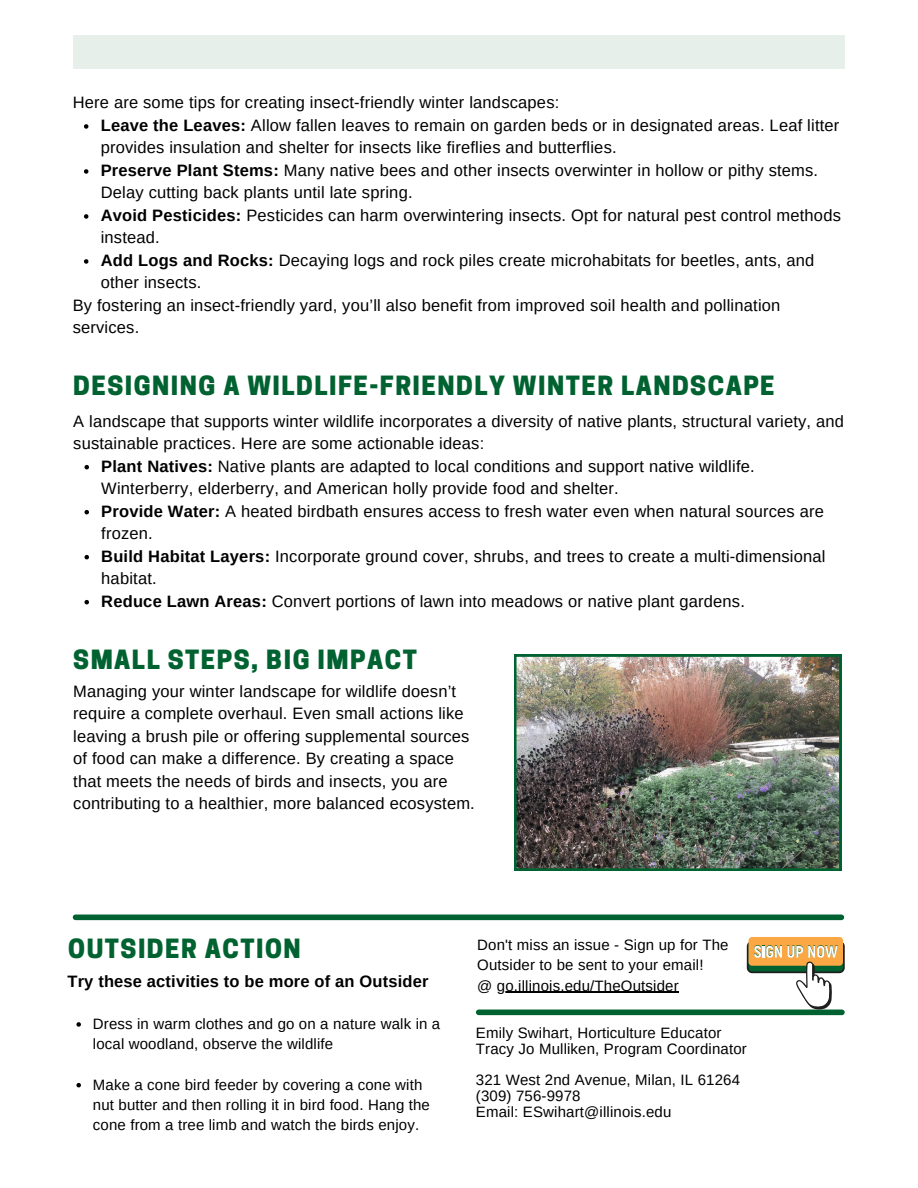
<style>
.page{position:relative;width:918px;height:1188px;background:#fff}
.page>*{position:absolute;margin:0;border:0;box-sizing:border-box;transform-origin:0 0}
.t1{font:800 24.9px "Cooper Hewitt";letter-spacing:.06em;color:#006230}
.t2{font:16.5px/22.5px "Arimo";letter-spacing:.01em;color:#000}
.t3{font:700 16.5px "Arimo";letter-spacing:.01em;color:#000}
.t4{font:15px/20.2px "Arimo";letter-spacing:.01em;color:#000}
.s1{font-weight:700}
</style>
<div class="page">
<div style="left:73px;top:36px;width:772px;height:33px;background:#e6efea"></div>
<div style="left:479px;top:1010px;width:363px;height:5px;background:#006230"></div>
<svg style="left:747px;top:941px;width:98px;height:32px"></svg>
<div style="left:749px;top:937px;width:94px;height:29px;background:#faa744;border-radius:4px"></div>
<svg style="left:754px;top:945px;width:84px;height:64px"></svg>
<div style="left:76px;top:915px;width:765px;height:5px;background:#006230"></div>
<img style="left:514px;top:655px;width:327px;height:216px">
<svg style="left:76px;top:1022px;width:5px;height:5px"></svg>
<svg style="left:76px;top:1083px;width:5px;height:4px"></svg>
<hr style="left:497px;top:992px;width:182px;height:1px;background:#000">
<svg style="left:84px;top:465px;width:5px;height:4px"></svg>
<svg style="left:84px;top:510px;width:5px;height:4px"></svg>
<svg style="left:84px;top:555px;width:5px;height:4px"></svg>
<svg style="left:84px;top:600px;width:5px;height:4px"></svg>
<svg style="left:84px;top:124px;width:4px;height:5px"></svg>
<svg style="left:84px;top:169px;width:4px;height:5px"></svg>
<svg style="left:84px;top:214px;width:4px;height:5px"></svg>
<svg style="left:84px;top:259px;width:4px;height:5px"></svg>
<h1 class="t2" style="left:73px;top:91px;width:488px">Here are some tips for creating insect-friendly winter landscapes:</h1>
<p class="t2" style="left:101px;top:114px;width:740px"><span class="s1">Leave the Leaves:</span> Allow fallen leaves to remain on garden beds or in designated areas. Leaf litter provides insulation and shelter for insects like fireflies and butterflies.</p>
<p class="t2" style="left:101px;top:159px;width:719px"><span class="s1">Preserve Plant Stems:</span> Many native bees and other insects overwinter in hollow or pithy stems.<br>Delay cutting back plants until late spring.</p>
<p class="t2" style="left:101px;top:204px;width:742px"><span class="s1">Avoid Pesticides:</span> Pesticides can harm overwintering insects. Opt for natural pest control methods instead.</p>
<h2 class="t2" style="left:101px;top:249px;width:715px"><span class="s1">Add Logs and Rocks:</span> Decaying logs and rock piles create microhabitats for beetles, ants, and other insects.</h2>
<p class="t2" style="left:73px;top:294px;width:709px">By fostering an insect-friendly yard, you’ll also benefit from improved soil health and pollination services.</p>
<p class="t1" style="left:73px;top:377px;width:703px">DESIGNING A WILDLIFE-FRIENDLY WINTER LANDSCAPE</p>
<p class="t2" style="left:73px;top:410px;width:772px">A landscape that supports winter wildlife incorporates a diversity of native plants, structural variety, and sustainable practices. Here are some actionable ideas:</p>
<h1 class="t2" style="left:101px;top:455px;width:655px"><span class="s1">Plant Natives:</span> Native plants are adapted to local conditions and support native wildlife.<br>Winterberry, elderberry, and American holly provide food and shelter.</h1>
<p class="t2" style="left:101px;top:500px;width:724px"><span class="s1">Provide Water:</span> A heated birdbath ensures access to fresh water even when natural sources are frozen.</p>
<p class="t2" style="left:101px;top:545px;width:726px"><span class="s1">Build Habitat Layers:</span> Incorporate ground cover, shrubs, and trees to create a multi-dimensional habitat.</p>
<p class="t2" style="left:101px;top:590px;width:645px"><span class="s1">Reduce Lawn Areas:</span> Convert portions of lawn into meadows or native plant gardens.</p>
<p class="t1" style="left:73px;top:650px;width:345px">SMALL STEPS, BIG IMPACT</p>
<p class="t2" style="left:73px;top:680px;width:403px">Managing your winter landscape for wildlife doesn’t require a complete overhaul. Even small actions like leaving a brush pile or offering supplemental sources of food can make a difference. By creating a space that meets the needs of birds and insects, you are contributing to a healthier, more balanced ecosystem.</p>
<p class="t1" style="left:68px;top:939px;width:234px">OUTSIDER ACTION</p>
<p class="t3" style="left:67px;top:972px;width:363px">Try these activities to be more of an Outsider</p>
<p class="t4" style="left:93px;top:1014px;width:349px">Dress in warm clothes and go on a nature walk in a local woodland, observe the wildlife</p>
<p class="t4" style="left:93px;top:1074px;width:339px">Make a cone bird feeder by covering a cone with nut butter and then rolling it in bird food. Hang the cone from a tree limb and watch the birds enjoy.</p>
<p class="t4" style="left:477px;top:935px;width:253px">Don't miss an issue - Sign up for The<br>Outsider to be sent to your email!</p>
<p class="t4" style="left:477px;top:975px;width:203px">@ go.illinois.edu/TheOutsider</p>
<p class="t4" style="left:476px;top:1023px;width:247px">Emily Swihart, Horticulture Educator</p>
<p class="t4" style="left:476px;top:1039px;width:273px">Tracy Jo Mulliken, Program Coordinator</p>
<p class="t4" style="left:476px;top:1070px;width:266px">321 West 2nd Avenue, Milan, IL 61264</p>
<p class="t4" style="left:476px;top:1086px;width:106px">(309) 756-9978</p>
<h1 class="t4" style="left:476px;top:1102px;width:197px">Email: ESwihart@illinois.edu</h1>
</div>
